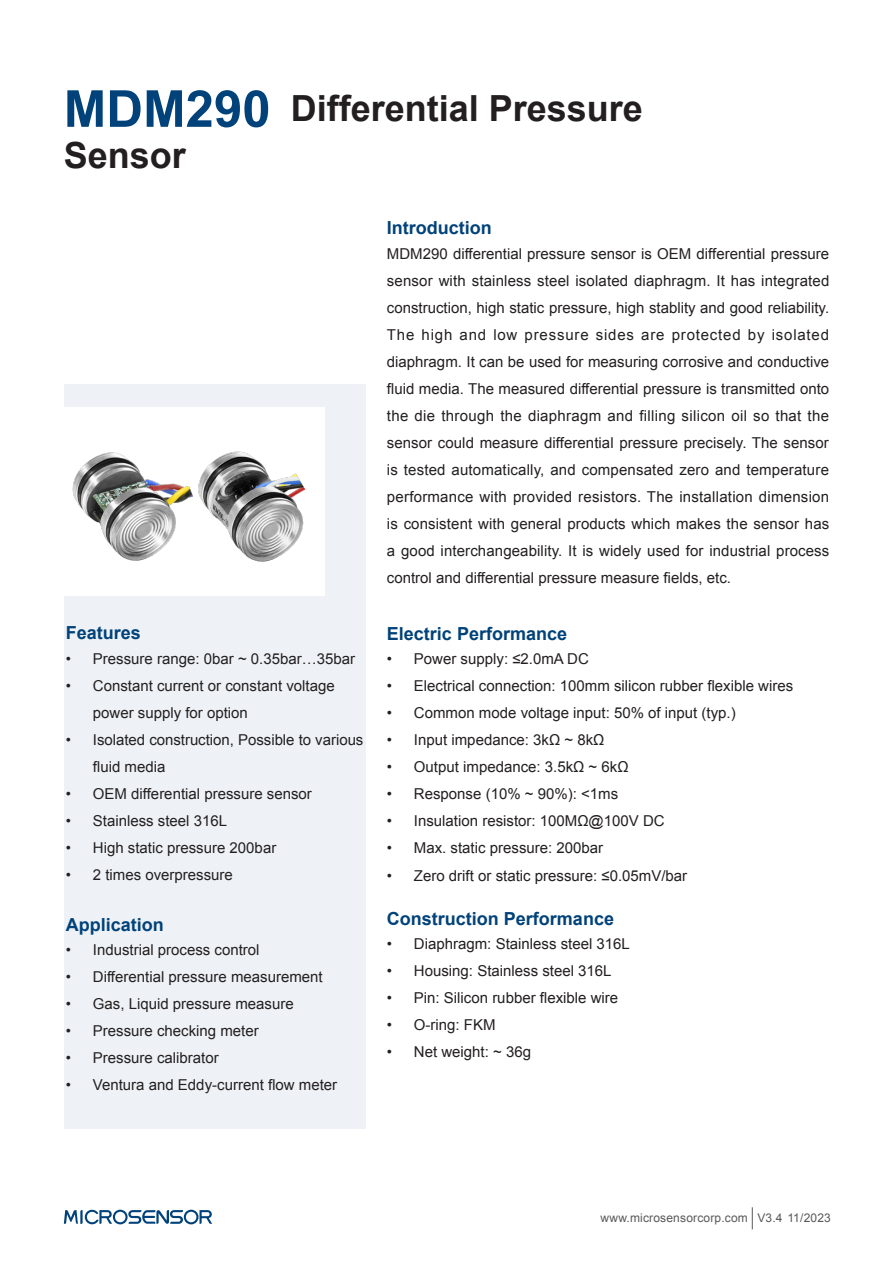
<style>
.page{position:relative;width:893px;height:1263px;background:#fff}
.page>*{position:absolute;margin:0;border:0;box-sizing:border-box;transform-origin:0 0}
.t1{font:700 36px/46.5px "Arial";color:#231f20}
.t2{font:700 18px "Arial";color:#004279}
.t3{font:15px/27px "Arial";color:#231f20}
.t4{font:12px "Arial";letter-spacing:.015em;color:#57585a}
.s1{font-size:51px;color:#004279}
</style>
<div class="page">
<svg style="left:752px;top:1207px;width:1px;height:22px"></svg>
<svg style="left:64px;top:1209px;width:148px;height:15px"></svg>
<div style="left:64px;top:384px;width:302px;height:744px;background:#eef2f6"></div>
<div style="left:64px;top:407px;width:261px;height:189px;background:#fff"></div>
<img style="left:72px;top:452px;width:116px;height:109px">
<img style="left:188px;top:451px;width:118px;height:111px">
<p class="t1" style="left:64px;top:86px;width:581px"><span class="s1">MDM290</span> Differential Pressure<br>Sensor</p>
<p class="t2" style="left:66px;top:620px;width:77px">Features</p>
<p class="t3" style="left:66px;top:645px;width:291px">• Pressure range: 0bar ~ 0.35bar…35bar</p>
<p class="t3" style="left:93px;top:672px;width:243px;text-indent:-27px">• Constant current or constant voltage power supply for option</p>
<p class="t3" style="left:93px;top:726px;width:272px;text-indent:-27px">• Isolated construction, Possible to various fluid media</p>
<p class="t3" style="left:66px;top:780px;width:247px">• OEM differential pressure sensor</p>
<p class="t3" style="left:66px;top:807px;width:163px">• Stainless steel 316L</p>
<p class="t3" style="left:66px;top:834px;width:212px">• High static pressure 200bar</p>
<p class="t3" style="left:66px;top:861px;width:169px">• 2 times overpressure</p>
<p class="t2" style="left:66px;top:912px;width:100px">Application</p>
<p class="t3" style="left:66px;top:936px;width:195px">• Industrial process control</p>
<p class="t3" style="left:66px;top:963px;width:258px">• Differential pressure measurement</p>
<p class="t3" style="left:66px;top:990px;width:229px">• Gas, Liquid pressure measure</p>
<p class="t3" style="left:66px;top:1017px;width:194px">• Pressure checking meter</p>
<p class="t3" style="left:66px;top:1044px;width:154px">• Pressure calibrator</p>
<p class="t3" style="left:66px;top:1071px;width:273px">• Ventura and Eddy-current flow meter</p>
<p class="t2" style="left:387px;top:215px;width:106px">Introduction</p>
<p class="t3" style="left:387px;top:240px;width:444px;text-align:justify">MDM290 differential pressure sensor is OEM differential pressure sensor with stainless steel isolated diaphragm. It has integrated construction, high static pressure, high stablity and good reliability.<br>The high and low pressure sides are protected by isolated diaphragm. It can be used for measuring corrosive and conductive fluid media. The measured differential pressure is transmitted onto the die through the diaphragm and filling silicon oil so that the sensor could measure differential pressure precisely. The sensor is tested automatically, and compensated zero and temperature performance with provided resistors. The installation dimension is consistent with general products which makes the sensor has a good interchangeability. It is widely used for industrial process control and differential pressure measure fields, etc.</p>
<p class="t2" style="left:387px;top:620px;width:182px">Electric Performance</p>
<p class="t3" style="left:387px;top:645px;width:203px">• Power supply: ≤2.0mA DC</p>
<p class="t3" style="left:387px;top:672px;width:408px">• Electrical connection: 100mm silicon rubber flexible wires</p>
<p class="t3" style="left:387px;top:699px;width:350px">• Common mode voltage input: 50% of input (typ.)</p>
<p class="t3" style="left:387px;top:726px;width:219px">• Input impedance: 3kΩ ~ 8kΩ</p>
<p class="t3" style="left:387px;top:753px;width:243px">• Output impedance: 3.5kΩ ~ 6kΩ</p>
<p class="t3" style="left:387px;top:780px;width:233px">• Response (10% ~ 90%): &lt;1ms</p>
<p class="t3" style="left:387px;top:807px;width:279px">• Insulation resistor: 100MΩ@100V DC</p>
<p class="t3" style="left:387px;top:834px;width:218px">• Max. static pressure: 200bar</p>
<p class="t3" style="left:387px;top:862px;width:302px">• Zero drift or static pressure: ≤0.05mV/bar</p>
<p class="t2" style="left:387px;top:905px;width:229px">Construction Performance</p>
<p class="t3" style="left:387px;top:930px;width:244px">• Diaphragm: Stainless steel 316L</p>
<p class="t3" style="left:387px;top:957px;width:226px">• Housing: Stainless steel 316L</p>
<p class="t3" style="left:387px;top:984px;width:233px">• Pin: Silicon rubber flexible wire</p>
<p class="t3" style="left:387px;top:1011px;width:110px">• O-ring: FKM</p>
<p class="t3" style="left:387px;top:1038px;width:146px">• Net weight: ~ 36g</p>
<p class="t4" style="left:601px;top:1210px;width:232px">www.microsensorcorp.com V3.4 11/2023</p>
</div>
